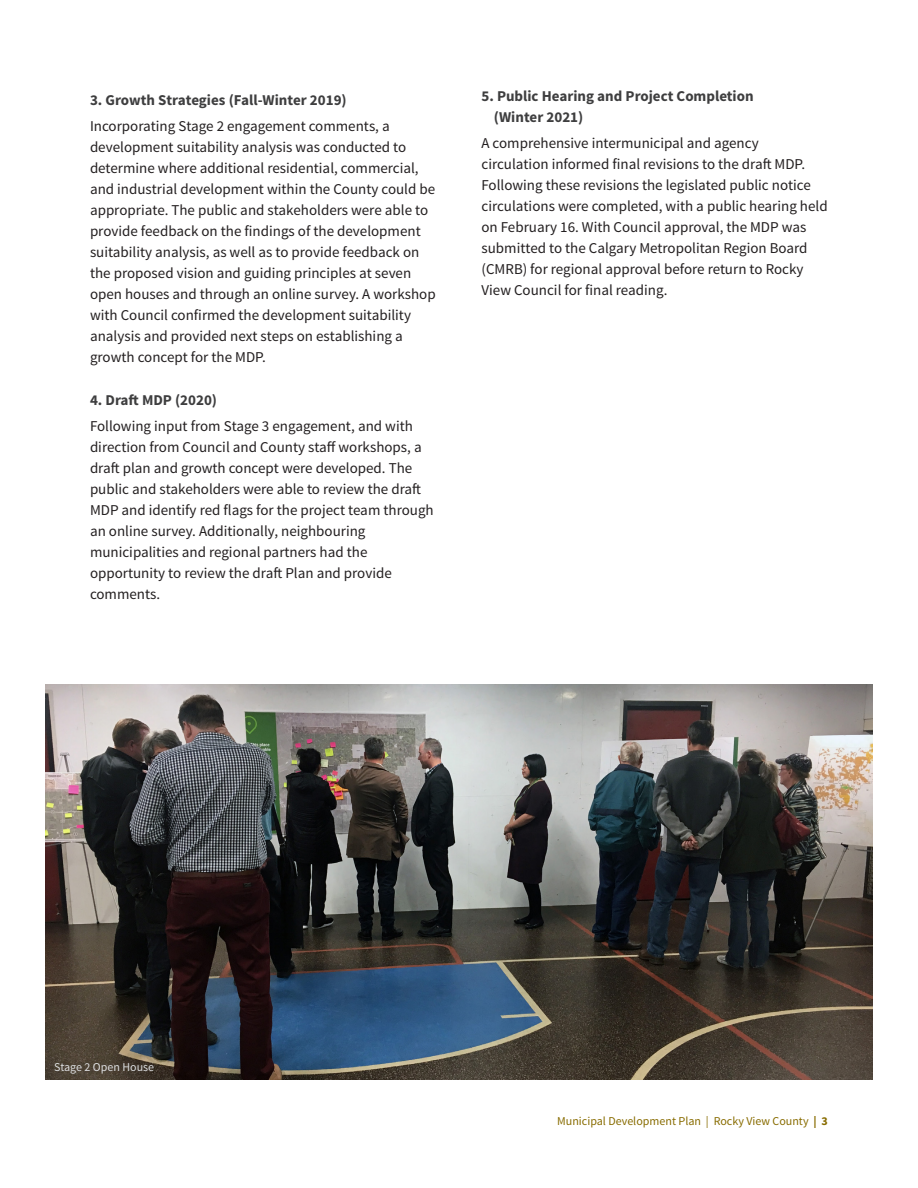
<style>
.page{position:relative;width:918px;height:1188px;background:#fff}
.page>*{position:absolute;margin:0;border:0;box-sizing:border-box;transform-origin:0 0}
.Body{font:15px/21px "Source Sans Pro";color:#231f20}
._5_Header{font:700 15px/21px "Source Sans Pro";color:#3e3e3f}
.t1{font:12px "Source Sans Pro";color:#886c00}
.Graphics__Grey{font:12px "Source Sans Pro";color:#dddee0}
.s1{font-weight:700}
</style>
<div class="page">
<img style="left:45px;top:684px;width:828px;height:396px">
<p class="_5_Header" style="left:90px;top:90px;width:258px">3. Growth Strategies (Fall-Winter 2019)</p>
<p class="Body" style="left:90px;top:116px;width:347px">Incorporating Stage 2 engagement comments, a development suitability analysis was conducted to determine where additional residential, commercial, and industrial development within the County could be appropriate. The public and stakeholders were able to provide feedback on the findings of the development suitability analysis, as well as to provide feedback on the proposed vision and guiding principles at seven open houses and through an online survey. A workshop with Council confirmed the development suitability analysis and provided next steps on establishing a growth concept for the MDP.</p>
<p class="_5_Header" style="left:90px;top:390px;width:129px">4. Draft MDP (2020)</p>
<p class="Body" style="left:90px;top:416px;width:345px">Following input from Stage 3 engagement, and with direction from Council and County staff workshops, a draft plan and growth concept were developed. The public and stakeholders were able to review the draft MDP and identify red flags for the project team through an online survey. Additionally, neighbouring municipalities and regional partners had the opportunity to review the draft Plan and provide comments.</p>
<p class="_5_Header" style="left:494px;top:86px;width:261px;text-indent:-12px">5. Public Hearing and Project Completion (Winter 2021)</p>
<p class="Body" style="left:482px;top:133px;width:348px">A comprehensive intermunicipal and agency circulation informed final revisions to the draft MDP.<br>Following these revisions the legislated public notice circulations were completed, with a public hearing held on February 16. With Council approval, the MDP was submitted to the Calgary Metropolitan Region Board (CMRB) for regional approval before return to Rocky View Council for final reading.</p>
<p class="Graphics__Grey" style="left:54px;top:1060px;width:102px">Stage 2 Open House</p>
<p class="t1" style="left:557px;top:1114px;width:272px">Municipal Development Plan | Rocky View County <span class="s1">| 3</span></p>
</div>
